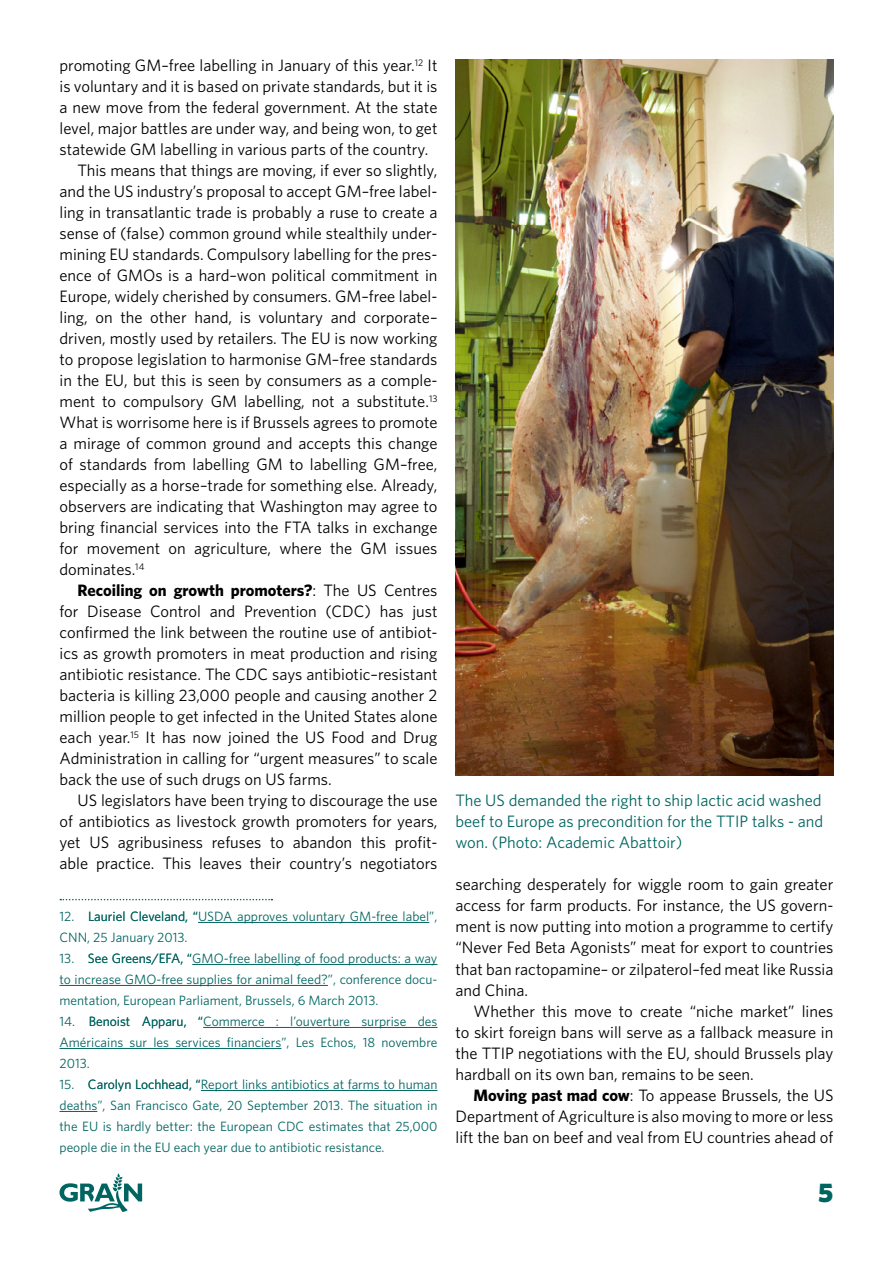
<style>
.page{position:relative;width:893px;height:1263px;background:#fff}
.page>*{position:absolute;margin:0;border:0;box-sizing:border-box;transform-origin:0 0}
.t1{font:900 27px "Whitney";color:#006561}
.t2{font:16.5px/21px "Whitney";color:#000;text-align:justify}
.t3{font:16.5px/21px "Whitney";color:#006561;text-align:justify}
.t4{font:700 16.5px "Whitney";color:#000}
.t5{font:13.5px/21px "Whitney";color:#006561}
.s1{font-weight:400}
.s2{font-weight:700}
</style>
<div class="page">
<svg style="left:60px;top:1173px;width:82px;height:39px"></svg>
<svg style="left:60px;top:899px;width:212px;height:1px"></svg>
<hr style="left:198px;top:922px;width:231px;height:1px;background:#006561">
<hr style="left:192px;top:964px;width:245px;height:1px;background:#006561">
<hr style="left:60px;top:985px;width:268px;height:1px;background:#006561">
<hr style="left:203px;top:1027px;width:234px;height:1px;background:#006561">
<hr style="left:60px;top:1048px;width:221px;height:1px;background:#006561">
<hr style="left:201px;top:1090px;width:236px;height:1px;background:#006561">
<hr style="left:60px;top:1111px;width:37px;height:1px;background:#006561">
<img style="left:455px;top:60px;width:378px;height:715px">
<p class="t2" style="left:60px;top:55px;width:379px">promoting GM–free labelling in January of this year.<sup>12</sup> It</p>
<p class="t2" style="left:60px;top:76px;width:379px">is voluntary and it is based on private standards, but it is</p>
<p class="t2" style="left:60px;top:97px;width:379px">a new move from the federal government. At the state</p>
<p class="t2" style="left:60px;top:118px;width:379px">level, major battles are under way, and being won, to get</p>
<p class="t2" style="left:60px;top:139px;width:370px">statewide GM labelling in various parts of the country.</p>
<p class="t2" style="left:78px;top:160px;width:361px">This means that things are moving, if ever so slightly,</p>
<p class="t2" style="left:60px;top:181px;width:379px">and the US industry’s proposal to accept GM–free label-</p>
<p class="t2" style="left:60px;top:202px;width:379px">ling in transatlantic trade is probably a ruse to create a</p>
<p class="t2" style="left:60px;top:223px;width:379px">sense of (false) common ground while stealthily under-</p>
<p class="t2" style="left:60px;top:244px;width:379px">mining EU standards. Compulsory labelling for the pres-</p>
<p class="t2" style="left:60px;top:265px;width:379px">ence of GMOs is a hard–won political commitment in</p>
<p class="t2" style="left:60px;top:286px;width:379px">Europe, widely cherished by consumers. GM–free label-</p>
<p class="t2" style="left:60px;top:307px;width:379px">ling, on the other hand, is voluntary and corporate–</p>
<p class="t2" style="left:60px;top:328px;width:379px">driven, mostly used by retailers. The EU is now working</p>
<p class="t2" style="left:60px;top:349px;width:379px">to propose legislation to harmonise GM–free standards</p>
<p class="t2" style="left:60px;top:370px;width:379px">in the EU, but this is seen by consumers as a comple-</p>
<p class="t2" style="left:60px;top:391px;width:379px">ment to compulsory GM labelling, not a substitute.<sup>13</sup></p>
<p class="t2" style="left:60px;top:412px;width:379px">What is worrisome here is if Brussels agrees to promote</p>
<p class="t2" style="left:60px;top:433px;width:379px">a mirage of common ground and accepts this change</p>
<p class="t2" style="left:60px;top:454px;width:379px">of standards from labelling GM to labelling GM–free,</p>
<p class="t2" style="left:60px;top:475px;width:379px">especially as a horse–trade for something else. Already,</p>
<p class="t2" style="left:60px;top:496px;width:379px">observers are indicating that Washington may agree to</p>
<p class="t2" style="left:60px;top:517px;width:379px">bring financial services into the FTA talks in exchange</p>
<p class="t2" style="left:60px;top:538px;width:379px">for movement on agriculture, where the GM issues</p>
<p class="t2" style="left:60px;top:559px;width:86px">dominates.<sup>14</sup></p>
<p class="t4" style="left:78px;top:581px;width:361px">Recoiling on growth promoters?<span class="s1">: The US Centres</span></p>
<p class="t2" style="left:60px;top:601px;width:379px">for Disease Control and Prevention (CDC) has just</p>
<p class="t2" style="left:60px;top:622px;width:379px">confirmed the link between the routine use of antibiot-</p>
<p class="t2" style="left:60px;top:643px;width:379px">ics as growth promoters in meat production and rising</p>
<p class="t2" style="left:60px;top:664px;width:379px">antibiotic resistance. The CDC says antibiotic–resistant</p>
<p class="t2" style="left:60px;top:685px;width:379px">bacteria is killing 23,000 people and causing another 2</p>
<p class="t2" style="left:60px;top:706px;width:379px">million people to get infected in the United States alone</p>
<p class="t2" style="left:60px;top:727px;width:379px">each year.<sup>15</sup> It has now joined the US Food and Drug</p>
<p class="t2" style="left:60px;top:748px;width:379px">Administration in calling for “urgent measures” to scale</p>
<p class="t2" style="left:60px;top:769px;width:274px">back the use of such drugs on US farms.</p>
<p class="t2" style="left:78px;top:790px;width:361px">US legislators have been trying to discourage the use</p>
<p class="t2" style="left:60px;top:811px;width:379px">of antibiotics as livestock growth promoters for years,</p>
<p class="t2" style="left:60px;top:832px;width:379px">yet US agribusiness refuses to abandon this profit-</p>
<p class="t2" style="left:60px;top:853px;width:379px">able practice. This leaves their country’s negotiators</p>
<p class="t5" style="left:60px;top:905px;width:16px">12.</p>
<p class="t5" style="left:60px;top:905px;width:379px;text-indent:28px">Lauriel Cleveland, “USDA approves voluntary GM-free label”,<br>CNN, 25 January 2013.<br>13.</p>
<p class="t5" style="left:60px;top:947px;width:379px;text-indent:28px">See Greens/EFA, “GMO-free labelling of food products: a way to increase GMO-free supplies for animal feed?”, conference docu&shy;mentation, European Parliament, Brussels, 6 March 2013.<br>14.</p>
<p class="t5" style="left:60px;top:1010px;width:379px;text-indent:29px">Benoist Apparu, “Commerce : l’ouverture surprise des<br>Américains sur les services financiers”, Les Echos, 18 novembre<br>2013.<br>15.</p>
<p class="t5" style="left:60px;top:1073px;width:379px;text-align:justify;text-indent:28px">Carolyn Lochhead, “Report links antibiotics at farms to human deaths”, San Francisco Gate, 20 September 2013. The situation in the EU is hardly better: the European CDC estimates that 25,000 people die in the EU each year due to antibiotic resistance.</p>
<p class="t3" style="left:455px;top:790px;width:369px">The US demanded the right to ship lactic acid washed beef to Europe as precondition for the TTIP talks - and won. (Photo: Academic Abattoir)</p>
<p class="t2" style="left:455px;top:874px;width:379px">searching desperately for wiggle room to gain greater access for farm products. For instance, the US govern&shy;ment is now putting into motion a programme to certify “Never Fed Beta Agonists” meat for export to countries that ban ractopamine– or zilpaterol–fed meat like Russia and China.</p>
<p class="t2" style="left:455px;top:1000px;width:379px;text-indent:18px">Whether this move to create “niche market” lines to skirt foreign bans will serve as a fallback measure in the TTIP negotiations with the EU, should Brussels play hardball on its own ban, remains to be seen.</p>
<p class="t2" style="left:455px;top:1084px;width:379px;text-indent:18px"><span class="s2">Moving past mad cow</span>: To appease Brussels, the US Department of Agriculture is also moving to more or less lift the ban on beef and veal from EU countries ahead of</p>
<h1 class="t1" style="left:818px;top:1176px;width:17px">5</h1>
</div>
